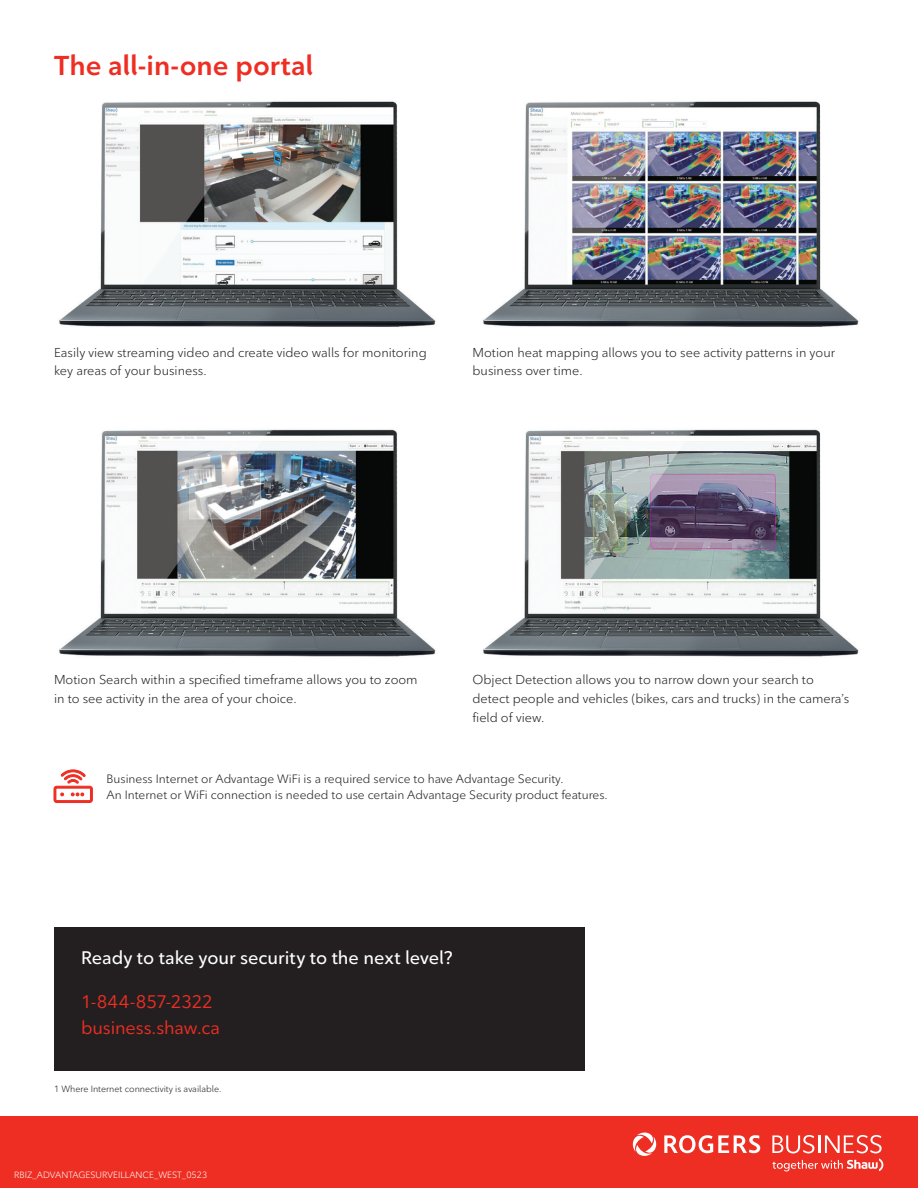
<style>
.page{position:relative;width:918px;height:1188px;background:#fff}
.page>*{position:absolute;margin:0;border:0;box-sizing:border-box;transform-origin:0 0}
.t1{font:600 27px "Ted Next";color:#ee2e22}
.t2{font:600 18px "Ted Next";letter-spacing:-.005em;color:#fff}
.t3{font:500 18px "Ted Next";letter-spacing:-.005em;color:#ee2e22}
.t4{font:12.75px/18.8px "Ted Next";color:#231f20}
.t5{font:12px/16.5px "Ted Next";color:#231f20}
.t6{font:9px "Ted Next";color:#231f20}
.t7{font:9px "Ted Next";color:#fff}
</style>
<div class="page">
<div style="left:0;top:1116px;width:918px;height:72px;background:#ee2e22"></div>
<svg style="left:53px;top:769px;width:40px;height:34px"></svg>
<img style="left:59px;top:101px;width:377px;height:226px">
<img style="left:483px;top:101px;width:376px;height:226px">
<img style="left:59px;top:429px;width:377px;height:228px">
<img style="left:483px;top:429px;width:376px;height:228px">
<div style="left:54px;top:927px;width:531px;height:144px;background:#231f20"></div>
<svg style="left:772px;top:1135px;width:110px;height:18px"></svg>
<svg style="left:633px;top:1133px;width:23px;height:23px"></svg>
<svg style="left:664px;top:1135px;width:96px;height:18px"></svg>
<svg style="left:772px;top:1159px;width:111px;height:12px"></svg>
<h1 class="t1" style="left:54px;top:49px;width:261px">The all-in-one portal</h1>
<p class="t4" style="left:54px;top:343px;width:374px">Easily view streaming video and create video walls for monitoring key areas of your business.</p>
<p class="t4" style="left:473px;top:343px;width:364px">Motion heat mapping allows you to see activity patterns in your business over time.</p>
<p class="t4" style="left:54px;top:671px;width:365px">Motion Search within a specified timeframe allows you to zoom in to see activity in the area of your choice.</p>
<p class="t4" style="left:473px;top:671px;width:378px">Object Detection allows you to narrow down your search to detect people and vehicles (bikes, cars and trucks) in the camera’s field of view.</p>
<p class="t5" style="left:107px;top:770px;width:503px">Business Internet or Advantage WiFi is a required service to have Advantage Security.<br>An Internet or WiFi connection is needed to use certain Advantage Security product features.</p>
<h2 class="t2" style="left:81px;top:947px;width:373px">Ready to take your security to the next level?</h2>
<h2 class="t3" style="left:81px;top:991px;width:133px">1-844-857-2322</h2>
<h2 class="t3" style="left:81px;top:1017px;width:140px">business.shaw.ca</h2>
<p class="t6" style="left:54px;top:1084px;width:169px">1 Where Internet connectivity is available.</p>
<p class="t7" style="left:14px;top:1170px;width:195px">RBIZ_ADVANTAGESURVEILLANCE_WEST_0523</p>
</div>
